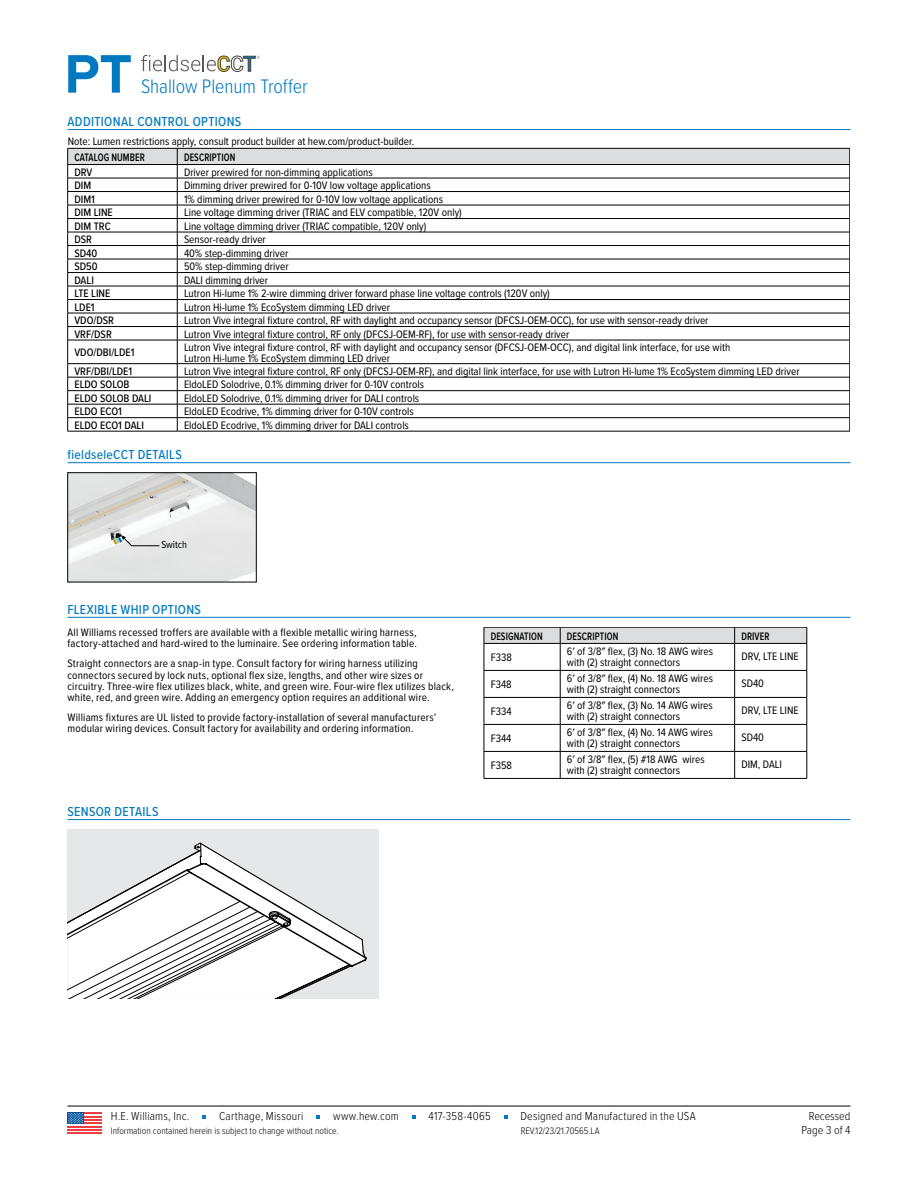
<style>
.page{position:relative;width:918px;height:1188px;background:#fff}
.page>*{position:absolute;margin:0;border:0;box-sizing:border-box;transform-origin:0 0}
.t1{font:700 56.25px "Proxima Nova";color:#0079c1}
.t2{font:300 20.25px "Proxima Nova Cond";letter-spacing:-.005em;color:#0079c1}
.t3{font:500 13.5px "Proxima Nova Cond";letter-spacing:.025em;color:#0079c1}
.t4{font:300 12px/13.6px "Proxima Nova Cond";letter-spacing:.015em;color:#000;text-align:center}
.t5{font:11.25px/10.5px "Proxima Nova Cond";color:#000}
.t6{font:500 11.25px "Proxima Nova Cond";color:#000}
.t7{font:600 11.25px "Proxima Nova Cond";letter-spacing:.01em;color:#000;scale:.85 1}
.t8{font:10.5px "Proxima Nova Cond";color:#000}
.t9{font:300 9.75px "Proxima Nova Cond";color:#000}
</style>
<div class="page">
<hr style="left:68px;top:129px;width:782px;height:1px;background:#0079c1">
<hr style="left:68px;top:462px;width:782px;height:1px;background:#0079c1">
<hr style="left:68px;top:617px;width:782px;height:1px;background:#0079c1">
<hr style="left:68px;top:819px;width:782px;height:1px;background:#0079c1">
<svg style="left:68px;top:148px;width:782px;height:283px"></svg>
<hr style="left:68px;top:431px;width:109px;height:1px;background:#000">
<hr style="left:177px;top:431px;width:673px;height:1px;background:#000">
<img style="left:70px;top:474px;width:184px;height:106px">
<div style="left:68px;top:472px;width:188px;height:110px;border:1px solid #000"></div>
<svg style="left:121px;top:535px;width:39px;height:12px"></svg>
<hr style="left:484px;top:778px;width:76px;height:1px;background:#000">
<svg style="left:484px;top:627px;width:324px;height:151px"></svg>
<hr style="left:560px;top:697px;width:175px;height:1px;background:#000">
<hr style="left:560px;top:724px;width:175px;height:1px;background:#000">
<hr style="left:560px;top:751px;width:175px;height:1px;background:#000">
<hr style="left:560px;top:778px;width:175px;height:1px;background:#000">
<hr style="left:735px;top:697px;width:72px;height:1px;background:#000">
<hr style="left:735px;top:724px;width:72px;height:1px;background:#000">
<hr style="left:735px;top:751px;width:72px;height:1px;background:#000">
<hr style="left:735px;top:778px;width:72px;height:1px;background:#000">
<div style="left:68px;top:829px;width:311px;height:170px;background:#e6e7e8"></div>
<svg style="left:68px;top:843px;width:299px;height:156px"></svg>
<hr style="left:68px;top:1106px;width:782px;height:1px;background:#000">
<svg style="left:202px;top:1116px;width:4px;height:3px"></svg>
<svg style="left:316px;top:1116px;width:4px;height:3px"></svg>
<svg style="left:412px;top:1116px;width:4px;height:3px"></svg>
<div style="left:68px;top:1112px;width:34px;height:22px;background:linear-gradient(to right,#fff,#fff)"></div>
<hr style="left:68px;top:1126px;width:34px;height:1px;background:#ef3e42">
<hr style="left:68px;top:1129px;width:34px;height:2px;background:#ef3e42">
<hr style="left:68px;top:1132px;width:34px;height:2px;background:#ef3e42">
<hr style="left:68px;top:1122px;width:34px;height:2px;background:#ef3e42">
<hr style="left:68px;top:1119px;width:34px;height:2px;background:#ef3e42">
<hr style="left:68px;top:1116px;width:34px;height:1px;background:#ef3e42">
<hr style="left:68px;top:1112px;width:34px;height:2px;background:#ef3e42">
<div style="left:68px;top:1112px;width:16px;height:12px;background:#00529c"></div>
<svg style="left:68px;top:1113px;width:15px;height:11px"></svg>
<svg style="left:141px;top:55px;width:119px;height:17px"></svg>
<h1 class="t1" style="left:65px;top:32px;width:69px">PT</h1>
<h2 class="t2" style="left:141px;top:71px;width:168px">Shallow Plenum Troffer</h2>
<p class="t3" style="left:68px;top:112px;width:175px">ADDITIONAL CONTROL OPTIONS</p>
<p class="t5" style="left:68px;top:135px;width:348px">Note: Lumen restrictions apply, consult product builder at hew.com/product-builder.</p>
<p class="t7" style="left:74px;top:149px;width:84px">CATALOG NUMBER</p>
<p class="t7" style="left:184px;top:149px;width:62px">DESCRIPTION</p>
<p class="t6" style="left:74px;top:164px;width:20px">DRV</p>
<p class="t5" style="left:184px;top:166px;width:190px">Driver prewired for non-dimming applications</p>
<p class="t6" style="left:74px;top:177px;width:18px">DIM</p>
<p class="t5" style="left:184px;top:180px;width:248px">Dimming driver prewired for 0-10V low voltage applications</p>
<p class="t6" style="left:74px;top:191px;width:22px">DIM1</p>
<p class="t5" style="left:184px;top:193px;width:261px">1% dimming driver prewired for 0-10V low voltage applications</p>
<p class="t6" style="left:74px;top:204px;width:40px">DIM LINE</p>
<p class="t5" style="left:184px;top:207px;width:279px">Line voltage dimming driver (TRIAC and ELV compatible, 120V only)</p>
<p class="t6" style="left:74px;top:218px;width:38px">DIM TRC</p>
<p class="t5" style="left:184px;top:220px;width:244px">Line voltage dimming driver (TRIAC compatible, 120V only)</p>
<p class="t6" style="left:74px;top:231px;width:19px">DSR</p>
<p class="t5" style="left:184px;top:234px;width:83px">Sensor-ready driver</p>
<p class="t6" style="left:74px;top:245px;width:25px">SD40</p>
<p class="t5" style="left:184px;top:247px;width:106px">40% step-dimming driver</p>
<p class="t6" style="left:74px;top:258px;width:25px">SD50</p>
<p class="t5" style="left:184px;top:261px;width:106px">50% step-dimming driver</p>
<p class="t6" style="left:74px;top:272px;width:21px">DALI</p>
<p class="t5" style="left:184px;top:274px;width:86px">DALI dimming driver</p>
<p class="t6" style="left:74px;top:285px;width:37px">LTE LINE</p>
<p class="t5" style="left:184px;top:288px;width:367px">Lutron Hi-lume 1% 2-wire dimming driver forward phase line voltage controls (120V only)</p>
<p class="t6" style="left:74px;top:299px;width:22px">LDE1</p>
<p class="t5" style="left:184px;top:301px;width:208px">Lutron Hi-lume 1% EcoSystem dimming LED driver</p>
<p class="t6" style="left:74px;top:312px;width:41px">VDO/DSR</p>
<p class="t5" style="left:184px;top:315px;width:526px">Lutron Vive integral fixture control, RF with daylight and occupancy sensor (DFCSJ-OEM-OCC), for use with sensor-ready driver</p>
<p class="t6" style="left:74px;top:326px;width:39px">VRF/DSR</p>
<p class="t5" style="left:184px;top:328px;width:387px">Lutron Vive integral fixture control, RF only (DFCSJ-OEM-RF), for use with sensor-ready driver</p>
<p class="t6" style="left:74px;top:344px;width:62px">VDO/DBI/LDE1</p>
<p class="t5" style="left:184px;top:342px;width:548px">Lutron Vive integral fixture control, RF with daylight and occupancy sensor (DFCSJ-OEM-OCC), and digital link interface, for use with<br>Lutron Hi-lume 1% EcoSystem dimming LED driver</p>
<p class="t6" style="left:74px;top:363px;width:59px">VRF/DBI/LDE1</p>
<p class="t5" style="left:184px;top:365px;width:617px">Lutron Vive integral fixture control, RF only (DFCSJ-OEM-RF), and digital link interface, for use with Lutron Hi-lume 1% EcoSystem dimming LED driver</p>
<p class="t6" style="left:74px;top:376px;width:57px">ELDO SOLOB</p>
<p class="t5" style="left:184px;top:379px;width:242px">EldoLED Solodrive, 0.1% dimming driver for 0-10V controls</p>
<p class="t6" style="left:74px;top:390px;width:79px">ELDO SOLOB DALI</p>
<p class="t5" style="left:184px;top:392px;width:237px">EldoLED Solodrive, 0.1% dimming driver for DALI controls</p>
<p class="t6" style="left:74px;top:403px;width:49px">ELDO ECO1</p>
<p class="t5" style="left:184px;top:406px;width:231px">EldoLED Ecodrive, 1% dimming driver for 0-10V controls</p>
<p class="t6" style="left:74px;top:417px;width:71px">ELDO ECO1 DALI</p>
<p class="t5" style="left:184px;top:419px;width:226px">EldoLED Ecodrive, 1% dimming driver for DALI controls</p>
<p class="t3" style="left:68px;top:445px;width:116px">fieldseleCCT DETAILS</p>
<p class="t8" style="left:161px;top:537px;width:27px">Switch</p>
<p class="t3" style="left:68px;top:599px;width:135px">FLEXIBLE WHIP OPTIONS</p>
<p class="t5" style="left:68px;top:626px;width:351px;line-height:11.2px">All Williams recessed troffers are available with a flexible metallic wiring harness, factory-attached and hard-wired to the luminaire. See ordering information table.</p>
<p class="t5" style="left:68px;top:657px;width:388px;line-height:11.2px">Straight connectors are a snap-in type. Consult factory for wiring harness utilizing connectors secured by lock nuts, optional flex size, lengths, and other wire sizes or circuitry. Three-wire flex utilizes black, white, and green wire. Four-wire flex utilizes black, white, red, and green wire. Adding an emergency option requires an additional wire.</p>
<p class="t5" style="left:68px;top:711px;width:370px;line-height:11.2px">Williams fixtures are UL listed to provide factory-installation of several manufacturers’ modular wiring devices. Consult factory for availability and ordering information.</p>
<p class="t3" style="left:68px;top:802px;width:93px">SENSOR DETAILS</p>
<p class="t7" style="left:491px;top:628px;width:63px">DESIGNATION</p>
<p class="t7" style="left:567px;top:628px;width:62px">DESCRIPTION</p>
<p class="t7" style="left:741px;top:628px;width:35px">DRIVER</p>
<p class="t5" style="left:491px;top:652px;width:23px">F338</p>
<p class="t5" style="left:567px;top:646px;width:148px">6′ of 3/8″ flex, (3) No. 18 AWG wires with (2) straight connectors</p>
<p class="t5" style="left:741px;top:651px;width:59px">DRV, LTE LINE</p>
<p class="t5" style="left:491px;top:679px;width:23px">F348</p>
<p class="t5" style="left:567px;top:673px;width:148px">6′ of 3/8″ flex, (4) No. 18 AWG wires with (2) straight connectors</p>
<p class="t5" style="left:741px;top:678px;width:24px">SD40</p>
<p class="t5" style="left:491px;top:706px;width:22px">F334</p>
<p class="t5" style="left:567px;top:700px;width:147px">6′ of 3/8″ flex, (3) No. 14 AWG wires with (2) straight connectors</p>
<p class="t5" style="left:741px;top:705px;width:59px">DRV, LTE LINE</p>
<p class="t5" style="left:491px;top:733px;width:22px">F344</p>
<p class="t5" style="left:567px;top:727px;width:147px">6′ of 3/8″ flex, (4) No. 14 AWG wires with (2) straight connectors</p>
<p class="t5" style="left:741px;top:732px;width:24px">SD40</p>
<p class="t5" style="left:491px;top:760px;width:23px">F358</p>
<p class="t5" style="left:567px;top:754px;width:139px">6′ of 3/8″ flex, (5) #18 AWG wires with (2) straight connectors</p>
<p class="t5" style="left:741px;top:759px;width:42px">DIM, DALI</p>
<p class="t4" style="left:111px;top:1109px;width:80px">H.E. Williams, Inc.</p>
<p class="t4" style="left:219px;top:1109px;width:86px">Carthage, Missouri</p>
<p class="t4" style="left:333px;top:1109px;width:67px">www.hew.com</p>
<p class="t4" style="left:429px;top:1109px;width:64px">417-358-4065</p>
<p class="t4" style="left:520px;top:1109px;width:177px">Designed and Manufactured in the USA</p>
<p class="t9" style="left:111px;top:1123px;width:230px">Information contained herein is subject to change without notice.</p>
<p class="t9" style="left:521px;top:1123px;width:80px">REV.12/23/21.70565.LA</p>
<p class="t4" style="left:802px;top:1109px;width:50px">Recessed<br>Page 3 of 4</p>
</div>
